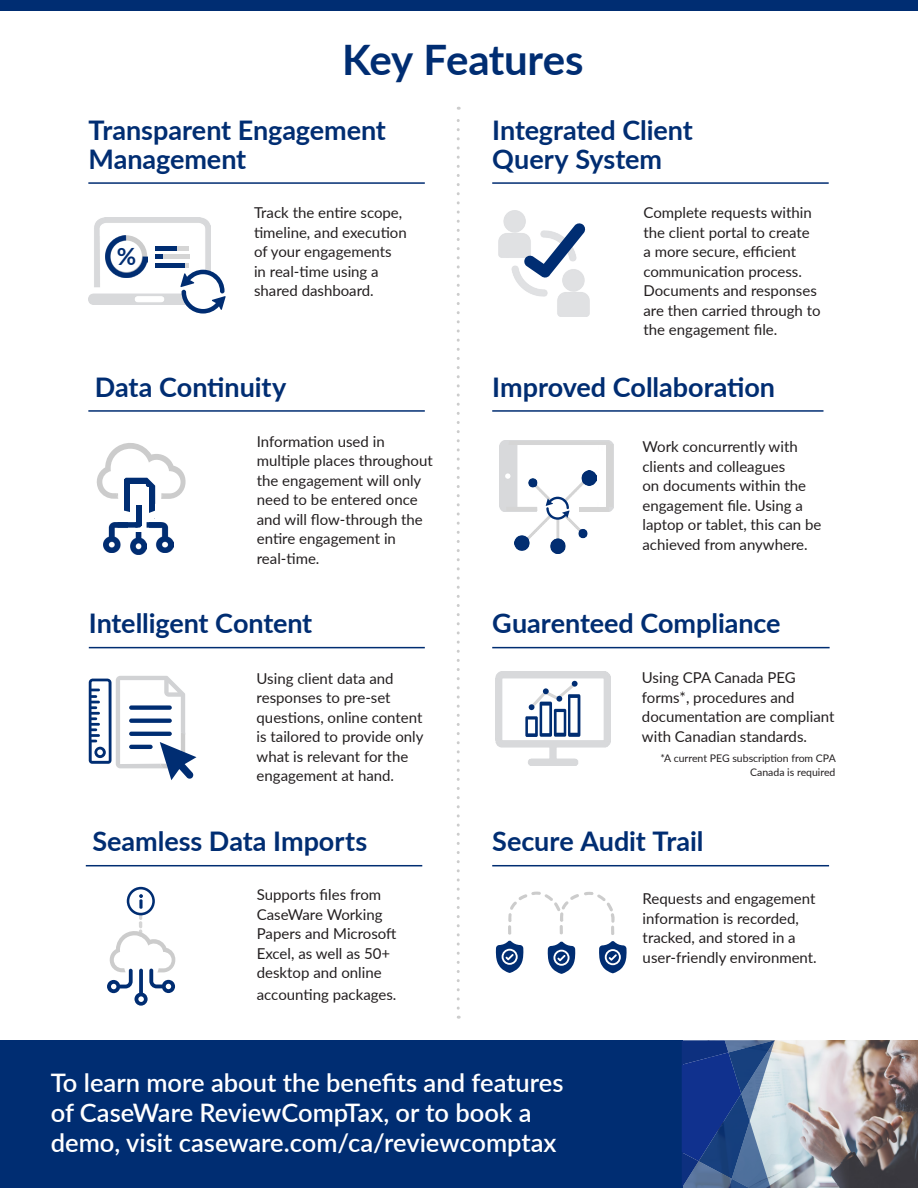
<style>
.page{position:relative;width:918px;height:1188px;background:#fff}
.page>*{position:absolute;margin:0;border:0;box-sizing:border-box;transform-origin:0 0}
.H2_Benefit{font:700 42px "Lato";letter-spacing:-.01em;color:#002d72}
.Feature_Header{font:700 27px/28.5px "Lato";letter-spacing:-.005em;color:#002d72}
.t1{font:600 25.5px/30px "Lato";color:#fff}
.t2{font:700 23.7px "Lato";color:#002d72}
.Paragraph_Benefit{font:15px/19.5px "Lato";color:#231f20}
.H4_Benefit{font:15px/19.5px "Lato";color:#231f20}
.H4_Benefit-2{font:10.5px/13.5px "Lato";color:#231f20;text-align:right}
</style>
<div class="page">
<img style="left:130px;top:533px;width:17px;height:21px">
<img style="left:104px;top:528px;width:17px;height:25px">
<img style="left:155px;top:528px;width:18px;height:25px">
<svg style="left:96px;top:443px;width:90px;height:85px"></svg>
<img style="left:88px;top:218px;width:123px;height:87px">
<hr style="left:155px;top:246px;width:22px;height:4px;background:#002d72">
<div style="left:155px;top:263px;width:31px;height:5px;background:#002d72"></div>
<div style="left:155px;top:254px;width:8px;height:5px;background:#002d72"></div>
<hr style="left:177px;top:246px;width:12px;height:4px;background:#d5d5d5">
<div style="left:163px;top:254px;width:26px;height:5px;background:#d5d5d5"></div>
<svg style="left:180px;top:263px;width:46px;height:51px"></svg>
<svg style="left:105px;top:235px;width:1px;height:42px"></svg>
<img style="left:106px;top:235px;width:41px;height:42px">
<img style="left:499px;top:211px;width:91px;height:105px">
<svg style="left:524px;top:223px;width:62px;height:55px"></svg>
<svg style="left:89px;top:676px;width:107px;height:104px"></svg>
<svg style="left:457px;top:107px;width:3px;height:901px"></svg>
<hr style="left:88px;top:410px;width:337px;height:2px;background:#002d72">
<hr style="left:88px;top:182px;width:337px;height:2px;background:#002d72">
<hr style="left:492px;top:182px;width:337px;height:2px;background:#002d72">
<hr style="left:89px;top:647px;width:336px;height:1px;background:#002d72">
<hr style="left:492px;top:647px;width:338px;height:1px;background:#002d72">
<img style="left:495px;top:672px;width:115px;height:93px">
<svg style="left:525px;top:681px;width:55px;height:56px"></svg>
<div style="left:0;top:0;width:918px;height:11px;background:#002d72"></div>
<hr style="left:492px;top:865px;width:337px;height:1px;background:#002d72">
<svg style="left:496px;top:892px;width:131px;height:82px"></svg>
<img style="left:500px;top:440px;width:113px;height:72px">
<div style="left:606px;top:444px;width:7px;height:63px;background:#d5d5d5"></div>
<div style="left:579px;top:507px;width:29px;height:5px;background:#d5d5d5"></div>
<hr style="left:506px;top:507px;width:31px;height:4px;background:#d5d5d5">
<svg style="left:508px;top:441px;width:102px;height:4px"></svg>
<img style="left:514px;top:470px;width:83px;height:83px">
<svg style="left:546px;top:497px;width:24px;height:23px"></svg>
<hr style="left:492px;top:410px;width:332px;height:2px;background:#002d72">
<svg style="left:107px;top:887px;width:69px;height:119px"></svg>
<svg style="left:139px;top:899px;width:4px;height:10px"></svg>
<hr style="left:86px;top:865px;width:336px;height:1px;background:#002d72">
<div style="left:0;top:1040px;width:687px;height:148px;background:#002d72"></div>
<img style="left:775px;top:1040px;width:143px;height:148px">
<svg style="left:682px;top:1040px;width:93px;height:148px;background:#3c5b98"></svg>
<p class="H2_Benefit" style="left:342px;top:29px;width:243px">Key Features</p>
<p class="Feature_Header" style="left:88px;top:115px;width:299px">Transparent Engagement<br>Management</p>
<p class="Feature_Header" style="left:492px;top:115px;width:202px">Integrated Client<br>Query System</p>
<h3 class="t2" style="left:117px;top:239px;width:21px">%</h3>
<p class="Paragraph_Benefit" style="left:254px;top:202px;width:154px">Track the entire scope, timeline, and execution of your engagements in real-time using a shared dashboard.</p>
<p class="Paragraph_Benefit" style="left:643px;top:202px;width:179px">Complete requests within the client portal to create a more secure, efficient communication process.<br>Documents and responses are then carried through to the engagement file.</p>
<p class="Feature_Header" style="left:95px;top:371px;width:193px">Data Continuity</p>
<p class="Feature_Header" style="left:492px;top:371px;width:284px">Improved Collaboration</p>
<p class="Paragraph_Benefit" style="left:257px;top:431px;width:178px">Information used in multiple places throughout the engagement will only need to be entered once and will flow-through the entire engagement in real-time.</p>
<p class="H4_Benefit" style="left:642px;top:436px;width:180px">Work concurrently with clients and colleagues<br>on documents within the engagement file. Using a laptop or tablet, this can be achieved from anywhere.</p>
<p class="Feature_Header" style="left:89px;top:608px;width:225px">Intelligent Content</p>
<p class="Feature_Header" style="left:492px;top:608px;width:290px">Guarenteed Compliance</p>
<p class="H4_Benefit" style="left:642px;top:667px;width:194px">Using CPA Canada PEG forms*, procedures and documentation are compliant with Canadian standards.</p>
<p class="H4_Benefit-2" style="left:660px;top:751px;width:177px">*A current PEG subscription from CPA<br>Canada is required</p>
<p class="H4_Benefit" style="left:257px;top:668px;width:168px">Using client data and responses to pre-set questions, online content is tailored to provide only what is relevant for the engagement at hand.</p>
<p class="Feature_Header" style="left:92px;top:826px;width:277px">Seamless Data Imports</p>
<p class="Paragraph_Benefit" style="left:257px;top:885px;width:126px">Supports files from</p>
<p class="Paragraph_Benefit" style="left:257px;top:904px;width:141px">CaseWare Working<br>Papers and Microsoft<br>Excel, as well as 50+ desktop and online</p>
<p class="Paragraph_Benefit" style="left:257px;top:984px;width:141px">accounting packages.</p>
<p class="Feature_Header" style="left:492px;top:826px;width:213px">Secure Audit Trail</p>
<p class="H4_Benefit" style="left:643px;top:888px;width:176px">Requests and engagement information is recorded, tracked, and stored in a user-friendly environment.</p>
<p class="t1" style="left:51px;top:1067px;width:514px">To learn more about the benefits and features of CaseWare ReviewCompTax, or to book a</p>
<p class="t1" style="left:51px;top:1127px;width:507px">demo, visit caseware.com/ca/reviewcomptax</p>
</div>
